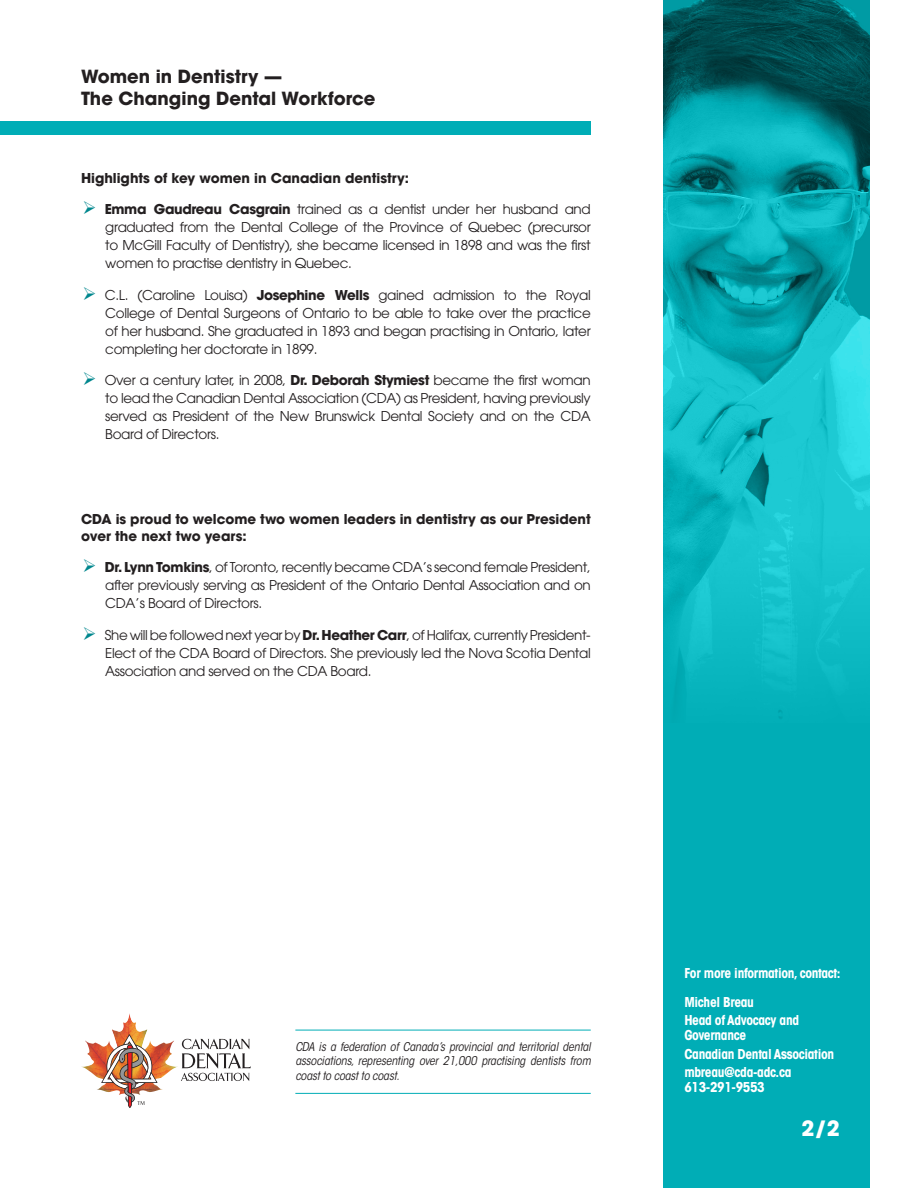
<style>
.page{position:relative;width:918px;height:1188px;background:#fff}
.page>*{position:absolute;margin:0;border:0;box-sizing:border-box;transform-origin:0 0}
.Page_Numbers{font:700 21px "ITC Avant Garde Std";color:#fff}
.Bnner_title{font:700 18px/21.6px "ITC Avant Garde Std";color:#231f20}
.t1{font:13.5px/18px "ITC Avant Garde Std";letter-spacing:-.025em;color:#231f20;text-align:justify}
.Text_Bold{font:700 13.5px/16.5px "ITC Avant Garde Std";color:#231f20}
.Contact_text{font:700 condensed 13.5px/15px "ITC Avant Garde Std";letter-spacing:-.025em;color:#fff}
.Contact{font:700 condensed 13.5px "ITC Avant Garde Std";letter-spacing:-.025em;color:#fff}
.extra_text{font:italic condensed 12px/14.4px "ITC Avant Garde Std";letter-spacing:-.01em;color:#231f20;text-align:justify}
.s1{font-weight:700}
</style>
<div class="page">
<div style="left:0;top:121px;width:591px;height:14px;background:#00adb6"></div>
<img style="left:81px;top:1022px;width:97px;height:69px">
<svg style="left:181px;top:1039px;width:70px;height:42px"></svg>
<img style="left:101px;top:1034px;width:56px;height:74px">
<div style="left:663px;top:0;width:206px;height:1188px;background:#00adb6"></div>
<img style="left:663px;top:0;width:206px;height:718px">
<hr style="left:295px;top:1030px;width:296px;height:1px;background:#00adb6">
<hr style="left:295px;top:1093px;width:296px;height:1px;background:#00adb6">
<p class="Bnner_title" style="left:81px;top:66px;width:296px">Women in Dentistry —<br>The Changing Dental Workforce</p>
<p class="Text_Bold" style="left:81px;top:170px;width:330px">Highlights of key women in Canadian dentistry:</p>
<p class="t1" style="left:105px;top:200px;width:488px"><span class="s1">Emma Gaudreau Casgrain</span> trained as a dentist under her husband and graduated from the Dental College of the Province of Quebec (precursor to McGill Faculty of Dentistry), she became licensed in 1898 and was the first women to practise dentistry in Quebec.</p>
<p class="t1" style="left:105px;top:286px;width:488px">C.L. (Caroline Louisa) <span class="s1">Josephine Wells</span> gained admission to the Royal College of Dental Surgeons of Ontario to be able to take over the practice of her husband. She graduated in 1893 and began practising in Ontario, later completing her doctorate in 1899.</p>
<p class="t1" style="left:105px;top:371px;width:488px">Over a century later, in 2008, <span class="s1">Dr. Deborah Stymiest</span> became the first woman to lead the Canadian Dental Association (CDA) as President, having previously served as President of the New Brunswick Dental Society and on the CDA Board of Directors.</p>
<p class="Text_Bold" style="left:81px;top:511px;width:511px">CDA is proud to welcome two women leaders in dentistry as our President over the next two years:</p>
<p class="t1" style="left:105px;top:558px;width:488px"><span class="s1">Dr. Lynn Tomkins</span>, of Toronto, recently became CDA’s second female President, after previously serving as President of the Ontario Dental Association and on CDA’s Board of Directors.</p>
<p class="t1" style="left:105px;top:625px;width:488px">She will be followed next year by <span class="s1">Dr. Heather Carr</span>, of Halifax, currently President-Elect of the CDA Board of Directors. She previously led the Nova Scotia Dental Association and served on the CDA Board.</p>
<p class="extra_text" style="left:295px;top:1039px;width:297px">CDA is a federation of Canada’s provincial and territorial dental associations, representing over 21,000 practising dentists from coast to coast to coast.</p>
<p class="Contact" style="left:684px;top:965px;width:158px">For more information, contact:</p>
<p class="Contact_text" style="left:684px;top:994px;width:71px">Michel Breau</p>
<p class="Contact_text" style="left:684px;top:1013px;width:116px">Head of Advocacy and<br>Governance</p>
<p class="Contact_text" style="left:684px;top:1046px;width:151px">Canadian Dental Association</p>
<p class="Contact_text" style="left:684px;top:1065px;width:109px">mbreau@cda-adc.ca<br>613-291-9553</p>
<p class="Page_Numbers" style="left:801px;top:1114px;width:40px">2/2</p>
</div>
